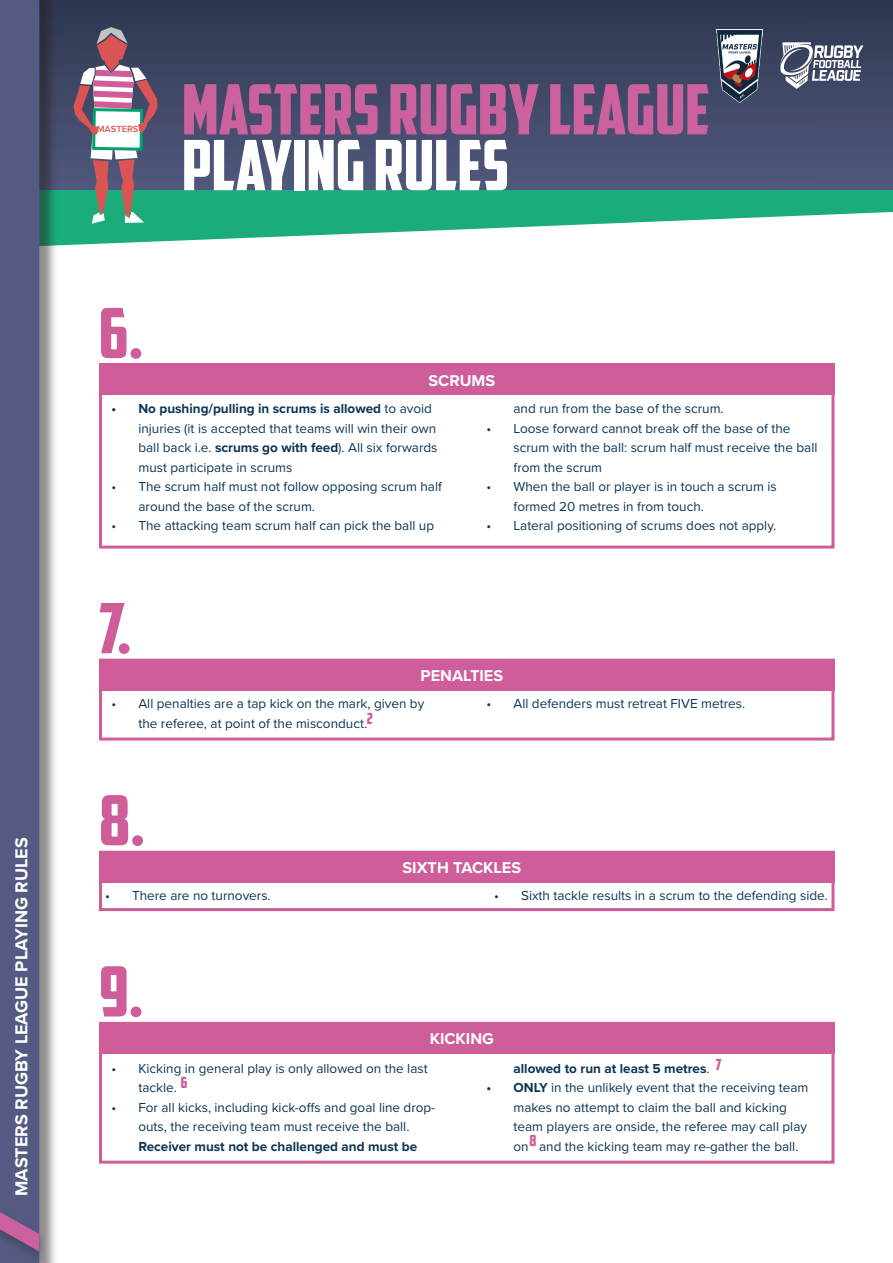
<style>
.page{position:relative;width:893px;height:1263px;background:#fff}
.page>*{position:absolute;margin:0;border:0;box-sizing:border-box;transform-origin:0 0}
.t1{font:69.3px/55.8px "American Captain";color:#cb619e}
.t2{font:69.3px "American Captain";color:#ce5d99}
.t3{font:700 18px "Proxima Nova";color:#fff}
.t4{font:700 16.2px "Proxima Nova";color:#fff}
.t5{font:15.45px "American Captain";color:#ce5d99}
.t6{font:13.5px/19.5px "Proxima Nova";color:#0b3556}
.t7{font:700 13.5px "Proxima Nova";color:#0b3556}
.t8{font:600 9.3px "Proxima Nova";letter-spacing:-.01em;color:#db5454}
.s1{color:#fff}
.s2{font-weight:700}
.s3{font-weight:400}
</style>
<div class="page">
<div style="left:0;top:0;width:893px;height:197px;background:linear-gradient(to bottom,#2e3750,#52597e)"></div>
<svg style="left:58px;top:190px;width:835px;height:56px;fill:#1aad79"></svg>
<div style="left:0;top:0;width:58px;height:1263px;background:#231f20;opacity:.5"></div>
<div style="left:0;top:0;width:39px;height:1263px;background:#545a81"></div>
<div style="left:0;top:1207px;width:48px;height:55px;background:#231f20;opacity:.35"></div>
<svg style="left:0;top:1212px;width:39px;height:39px"></svg>
<div style="left:99px;top:1022px;width:735px;height:142px;border:3px solid #ce5d99"></div>
<div style="left:99px;top:1022px;width:735px;height:32px;background:#ce5d99"></div>
<div style="left:99px;top:851px;width:735px;height:60px;border:3px solid #ce5d99"></div>
<div style="left:99px;top:851px;width:735px;height:31px;background:#ce5d99"></div>
<div style="left:99px;top:659px;width:735px;height:81px;border:3px solid #ce5d99"></div>
<div style="left:99px;top:659px;width:735px;height:31px;background:#ce5d99"></div>
<svg style="left:780px;top:42px;width:83px;height:47px"></svg>
<img style="left:717px;top:29px;width:46px;height:73px">
<svg style="left:73px;top:27px;width:84px;height:197px"></svg>
<div style="left:99px;top:364px;width:735px;height:185px;border:3px solid #ce5d99"></div>
<div style="left:99px;top:364px;width:735px;height:31px;background:#ce5d99"></div>
<p class="t3" style="left:8px;top:1196px;width:360px;rotate:-90deg">MASTERS RUGBY LEAGUE PLAYING RULES</p>
<p class="t8" style="left:97px;top:122px;width:43px">MASTERS</p>
<p class="t1" style="left:182px;top:81px;width:529px">MASTERS RUGBY LEAGUE<br><span class="s1">PLAYING RULES</span></p>
<p class="t2" style="left:99px;top:292px;width:46px">6.</p>
<p class="t4" style="left:428px;top:368px;width:68px">SCRUMS</p>
<p class="t6" style="left:138px;top:398px;width:301px;text-indent:-27px"><span class="s2">• No pushing/pulling in scrums is allowed</span> to avoid injuries (it is accepted that teams will win their own ball back i.e. <span class="s2">scrums go with feed</span>). All six forwards must participate in scrums</p>
<p class="t6" style="left:138px;top:476px;width:305px;text-indent:-27px">• The scrum half must not follow opposing scrum half around the base of the scrum.</p>
<p class="t6" style="left:111px;top:515px;width:324px">• The attacking team scrum half can pick the ball up</p>
<p class="t6" style="left:513px;top:398px;width:212px">and run from the base of the scrum.</p>
<p class="t6" style="left:513px;top:418px;width:305px;text-indent:-27px">• Loose forward cannot break off the base of the scrum with the ball: scrum half must receive the ball from the scrum</p>
<p class="t6" style="left:513px;top:476px;width:265px;text-indent:-27px">• When the ball or player is in touch a scrum is formed 20 metres in from touch.</p>
<p class="t6" style="left:486px;top:515px;width:291px">• Lateral positioning of scrums does not apply.</p>
<p class="t2" style="left:99px;top:587px;width:34px">7.</p>
<p class="t4" style="left:421px;top:664px;width:84px">PENALTIES</p>
<p class="t6" style="left:138px;top:693px;width:287px;text-indent:-27px">• All penalties are a tap kick on the mark, given by the referee, at point of the misconduct.</p>
<p class="t6" style="left:486px;top:693px;width:260px">• All defenders must retreat FIVE metres.</p>
<p class="t5" style="left:367px;top:709px;width:8px">2</p>
<p class="t2" style="left:99px;top:779px;width:48px">8.</p>
<p class="t4" style="left:402px;top:856px;width:120px">SIXTH TACKLES</p>
<p class="t6" style="left:105px;top:885px;width:167px">• There are no turnovers.</p>
<p class="t6" style="left:494px;top:885px;width:335px">• Sixth tackle results in a scrum to the defending side.</p>
<p class="t2" style="left:99px;top:950px;width:46px">9.</p>
<p class="t4" style="left:430px;top:1027px;width:66px">KICKING</p>
<p class="t6" style="left:138px;top:1058px;width:291px;text-indent:-27px">• Kicking in general play is only allowed on the last tackle.</p>
<p class="t6" style="left:138px;top:1097px;width:298px;text-indent:-27px">• For all kicks, including kick-offs and goal line drop&shy;outs, the receiving team must receive the ball.<br><span class="s2">Receiver must not be challenged and must be</span></p>
<p class="t5" style="left:181px;top:1073px;width:8px">6</p>
<p class="t5" style="left:716px;top:1055px;width:7px">7</p>
<p class="t7" style="left:513px;top:1058px;width:198px">allowed to run at least 5 metres<span class="s3">.</span></p>
<p class="t6" style="left:513px;top:1077px;width:296px;text-indent:-27px"><span class="s2">• ONLY</span> in the unlikely event that the receiving team makes no attempt to claim the ball and kicking team players are onside, the referee may call play on and the kicking team may re-gather the ball.</p>
<p class="t5" style="left:529px;top:1131px;width:8px">8</p>
</div>
